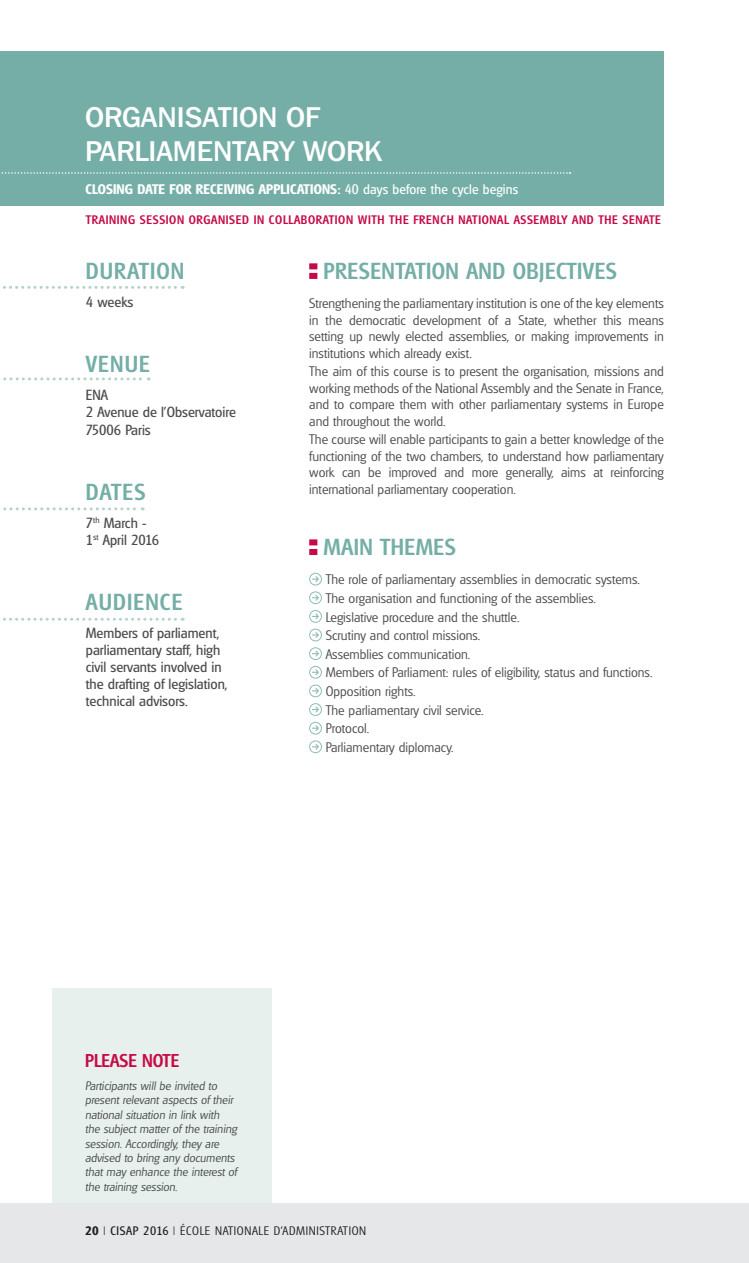
<style>
.page{position:relative;width:749px;height:1263px;background:#fff}
.page>*{position:absolute;margin:0;border:0;box-sizing:border-box;transform-origin:0 0}
.t1{font:500 28.5px/34.5px "Franklin Gothic IT Cby BT";color:#fff}
.t2{font:500 22.5px "Glasgow";letter-spacing:.02em;color:#74aea6}
.t3{font:500 18px "Glasgow";color:#c60a45}
.t4{font:14.25px/17.1px "Glasgow";color:#4b4c4d}
.t5{font:300 13.5px/16.5px "Glasgow";color:#4b4c4d;text-align:justify}
.t6{font:600 13.5px "Glasgow";letter-spacing:.01em;color:#fff}
.t7{font:italic 300 12px/14.4px "Glasgow";color:#4b4c4d}
.t8{font:500 12px "Glasgow";letter-spacing:.05em;color:#c60a45}
.t9{font:300 12px "Glasgow";letter-spacing:.05em;color:#231f20}
.s1{font-weight:400}
.s2{font-weight:600}
</style>
<div class="page">
<div style="left:52px;top:989px;width:220px;height:274px;background:#e8f0ee"></div>
<div style="left:0;top:1204px;width:748px;height:59px;background:#e6e7e9"></div>
<div style="left:0;top:51px;width:663px;height:154px;background:#74aea6"></div>
<svg style="left:2px;top:172px;width:568px;height:2px"></svg>
<svg style="left:309px;top:263px;width:8px;height:16px"></svg>
<svg style="left:309px;top:539px;width:8px;height:16px"></svg>
<svg style="left:312px;top:576px;width:7px;height:6px"></svg>
<div style="left:309px;top:573px;width:13px;height:12px;border:1px solid #8fbbb5;border-radius:50%"></div>
<svg style="left:312px;top:595px;width:7px;height:6px"></svg>
<div style="left:309px;top:591px;width:13px;height:13px;border:1px solid #8fbbb5;border-radius:50%"></div>
<svg style="left:312px;top:613px;width:7px;height:6px"></svg>
<div style="left:309px;top:610px;width:13px;height:13px;border:1px solid #8fbbb5;border-radius:50%"></div>
<svg style="left:312px;top:632px;width:7px;height:6px"></svg>
<div style="left:309px;top:629px;width:13px;height:12px;border:1px solid #8fbbb5;border-radius:50%"></div>
<svg style="left:312px;top:651px;width:7px;height:6px"></svg>
<div style="left:309px;top:647px;width:13px;height:13px;border:1px solid #8fbbb5;border-radius:50%"></div>
<svg style="left:312px;top:669px;width:7px;height:6px"></svg>
<div style="left:309px;top:666px;width:13px;height:13px;border:1px solid #8fbbb5;border-radius:50%"></div>
<svg style="left:312px;top:688px;width:7px;height:6px"></svg>
<div style="left:309px;top:685px;width:13px;height:12px;border:1px solid #8fbbb5;border-radius:50%"></div>
<svg style="left:312px;top:706px;width:7px;height:6px"></svg>
<div style="left:309px;top:703px;width:13px;height:13px;border:1px solid #8fbbb5;border-radius:50%"></div>
<svg style="left:312px;top:725px;width:7px;height:6px"></svg>
<div style="left:309px;top:722px;width:13px;height:12px;border:1px solid #8fbbb5;border-radius:50%"></div>
<svg style="left:312px;top:744px;width:7px;height:6px"></svg>
<div style="left:309px;top:740px;width:13px;height:13px;border:1px solid #8fbbb5;border-radius:50%"></div>
<svg style="left:3px;top:286px;width:180px;height:3px"></svg>
<svg style="left:3px;top:377px;width:146px;height:3px"></svg>
<svg style="left:3px;top:507px;width:140px;height:3px"></svg>
<svg style="left:3px;top:618px;width:180px;height:3px"></svg>
<h1 class="t1" style="left:85px;top:99px;width:219px">ORGANISATION OF<br>PARLIAMENT</h1>
<h1 class="t1" style="left:245px;top:134px;width:80px">ARY WOR</h1>
<h1 class="t1" style="left:364px;top:134px;width:19px">K</h1>
<p class="t6" style="left:85px;top:181px;width:434px">CLOSING DATE FOR RECEIVING APPLICATIONS: <span class="s1">40 days before the cycle begins</span></p>
<p class="t8" style="left:86px;top:213px;width:576px">TRAINING SESSION ORGANISED IN COLLABORATION WITH THE FRENCH NATIONAL ASSEMBLY AND THE SENATE</p>
<h2 class="t2" style="left:86px;top:257px;width:13px">DURATIO</h2>
<h2 class="t2" style="left:171px;top:257px;width:15px">N</h2>
<p class="t4" style="left:86px;top:293px;width:49px">4 weeks</p>
<h2 class="t2" style="left:86px;top:350px;width:52px">VENUE</h2>
<p class="t4" style="left:86px;top:386px;width:151px;line-height:17.5px">ENA<br>2 Avenue de l’Observatoire<br>75006 Paris</p>
<h2 class="t2" style="left:86px;top:478px;width:13px">DATES</h2>
<p class="t4" style="left:86px;top:514px;width:75px">7<sup>th</sup> March -<br>1<sup>st</sup> April 2016</p>
<h2 class="t2" style="left:86px;top:588px;width:13px">AUDIE</h2>
<h2 class="t2" style="left:145px;top:588px;width:37px">NCE</h2>
<p class="t4" style="left:86px;top:624px;width:143px">Members of parliament, parliamentary staff, high civil servants involved in the drafting of legislation, technical advisors.</p>
<h2 class="t2" style="left:323px;top:257px;width:13px">PRESE</h2>
<h2 class="t2" style="left:381px;top:257px;width:25px">NTATIO</h2>
<h2 class="t2" style="left:445px;top:257px;width:132px">N AND OBJECTIVES</h2>
<p class="t5" style="left:309px;top:295px;width:356px">Strengthening the parliamentary institution is one of the key elements in the democratic development of a State, whether this means setting up newly elected assemblies, or making improvements in institutions which already exist.</p>
<p class="t5" style="left:309px;top:363px;width:356px">The aim of this course is to present the organisation, missions and working methods of the National Assembly and the Senate in France, and to compare them with other parliamentary systems in Europe and throughout the world.</p>
<p class="t5" style="left:309px;top:431px;width:356px">The course will enable participants to gain a better knowledge of the functioning of the two chambers, to understand how parliamentary work can be improved and more generally, aims at reinforcing international parliamentary cooperation.</p>
<h2 class="t2" style="left:323px;top:533px;width:71px">MAI N THEMES</h2>
<p class="t5" style="left:325px;top:570px;width:328px;line-height:18.6px;text-align:left">The role of parliamentary assemblies in democratic systems.<br>The organisation and functioning of the assemblies.<br>Legislative procedure and the shuttle.<br>Scrutiny and control missions.<br>Assemblies communication.<br>Members of Parliament: rules of eligibility, status and functions.<br>Opposition rights.<br>The parliamentary civil service.<br>Protocol.<br>Parliamentary diplomacy.</p>
<h3 class="t3" style="left:85px;top:1049px;width:26px">PLEASE</h3>
<h3 class="t3" style="left:142px;top:1049px;width:21px">NOTE</h3>
<p class="t7" style="left:85px;top:1078px;width:153px">Participants will be invited to present relevant aspects of their national situation in link with the subject matter of the training session. Accordingly, they are advised to bring any documents that may enhance the interest of the training session.</p>
<p class="t9" style="left:85px;top:1223px;width:282px"><span class="s2">20</span> | <span class="s1">CISAP 2016</span> | ÉCOLE NATIONALE D’ADMINISTRATION</p>
</div>
